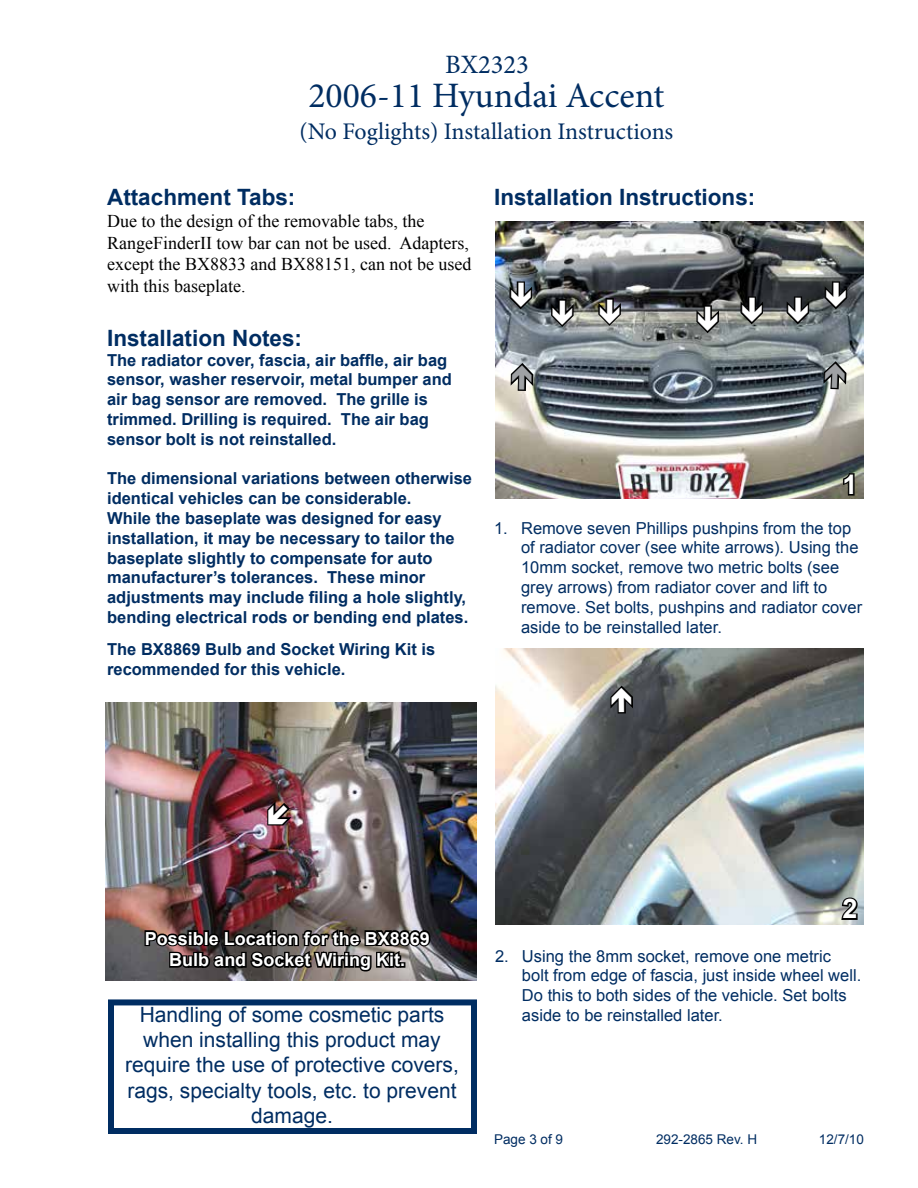
<style>
.page{position:relative;width:918px;height:1188px;background:#fff}
.page>*{position:absolute;margin:0;border:0;box-sizing:border-box;transform-origin:0 0}
.t1{font:35.7px "Minion Pro";color:#002d62}
.t2{font:700 27px "Arial";color:#fff}
.t3{font:26.55px "Minion Pro";color:#002d62}
.t4{font:23.85px "Minion Pro";color:#002d62}
.t5{font:700 22.5px "Arial";color:#002d62}
.t6{font:21px/25.2px "Arial";color:#002d62;text-align:center}
.t7{font:18px/21.6px "Times New Roman";color:#000}
.t8{font:700 18px/21.6px "Arial";color:#fff;text-align:center}
.t9{font:700 16.5px/19.8px "Arial";color:#002d62}
.t10{font:16.5px/19.8px "Arial";color:#002d62}
.t11{font:13.5px "Arial";color:#002d62}
</style>
<div class="page">
<img style="left:495px;top:648px;width:369px;height:277px">
<img style="left:495px;top:222px;width:369px;height:277px">
<svg style="left:842px;top:472px;width:14px;height:25px"></svg>
<svg style="left:840px;top:895px;width:20px;height:26px"></svg>
<img style="left:105px;top:702px;width:371px;height:279px">
<img style="left:143px;top:920px;width:290px;height:55px">
<div style="left:108px;top:999px;width:369px;height:135px;border:6px solid #002d62"></div>
<svg style="left:784px;top:295px;width:28px;height:31px"></svg>
<svg style="left:822px;top:280px;width:28px;height:31px"></svg>
<svg style="left:549px;top:298px;width:27px;height:31px"></svg>
<svg style="left:596px;top:296px;width:28px;height:32px"></svg>
<svg style="left:694px;top:304px;width:28px;height:31px"></svg>
<svg style="left:738px;top:295px;width:28px;height:31px"></svg>
<svg style="left:507px;top:280px;width:28px;height:31px"></svg>
<svg style="left:508px;top:361px;width:28px;height:31px"></svg>
<svg style="left:821px;top:359px;width:28px;height:32px"></svg>
<svg style="left:608px;top:683px;width:27px;height:32px"></svg>
<svg style="left:265px;top:798px;width:30px;height:29px"></svg>
<h3 class="t3" style="left:445px;top:47px;width:85px">BX2323</h3>
<h1 class="t1" style="left:308px;top:72px;width:358px">2006-11 Hyundai Accent</h1>
<h3 class="t4" style="left:300px;top:115px;width:375px">(No Foglights) Installation Instructions</h3>
<h3 class="t5" style="left:107px;top:183px;width:190px">Attachment Tabs:</h3>
<p class="t7" style="left:107px;top:210px;width:366px">Due to the design of the removable tabs, the RangeFinderII tow bar can not be used. Adapters, except the BX8833 and BX88151, can not be used with this baseplate.</p>
<h3 class="t5" style="left:107px;top:323px;width:197px">Installation Notes:</h3>
<p class="t9" style="left:107px;top:350px;width:346px">The radiator cover, fascia, air baffle, air bag sensor, washer reservoir, metal bumper and air bag sensor are removed. The grille is trimmed. Drilling is required. The air bag sensor bolt is not reinstalled.</p>
<p class="t9" style="left:107px;top:469px;width:366px">The dimensional variations between otherwise identical vehicles can be considerable.<br>While the baseplate was designed for easy installation, it may be necessary to tailor the baseplate slightly to compensate for auto manufacturer’s tolerances. These minor adjustments may include filing a hole slightly, bending electrical rods or bending end plates.</p>
<p class="t9" style="left:107px;top:640px;width:330px">The BX8869 Bulb and Socket Wiring Kit is recommended for this vehicle.</p>
<h3 class="t5" style="left:494px;top:183px;width:263px">Installation Instructions:</h3>
<h2 class="t2" style="left:842px;top:467px;width:17px">1</h2>
<p class="t10" style="left:521px;top:518px;width:343px;text-indent:-27px">1. Remove seven Phillips pushpins from the top of radiator cover (see white arrows). Using the 10mm socket, remove two metric bolts (see grey arrows) from radiator cover and lift to remove. Set bolts, pushpins and radiator cover aside to be reinstalled later.</p>
<p class="t8" style="left:145px;top:928px;width:287px">Possible Location for the BX8869<br>Bulb and Socket Wiring Kit.</p>
<p class="t6" style="left:125px;top:1002px;width:335px">Handling of some cosmetic parts when installing this product may require the use of protective covers, rags, specialty tools, etc. to prevent damage.</p>
<h2 class="t2" style="left:842px;top:891px;width:17px">2</h2>
<p class="t10" style="left:522px;top:946px;width:341px;text-indent:-27px">2. Using the 8mm socket, remove one metric bolt from edge of fascia, just inside wheel well.<br>Do this to both sides of the vehicle. Set bolts aside to be reinstalled later.</p>
<p class="t11" style="left:494px;top:1130px;width:71px">Page 3 of 9</p>
<p class="t11" style="left:656px;top:1130px;width:103px">292-2865 Rev. H</p>
<p class="t11" style="left:819px;top:1130px;width:47px">12/7/10</p>
</div>
